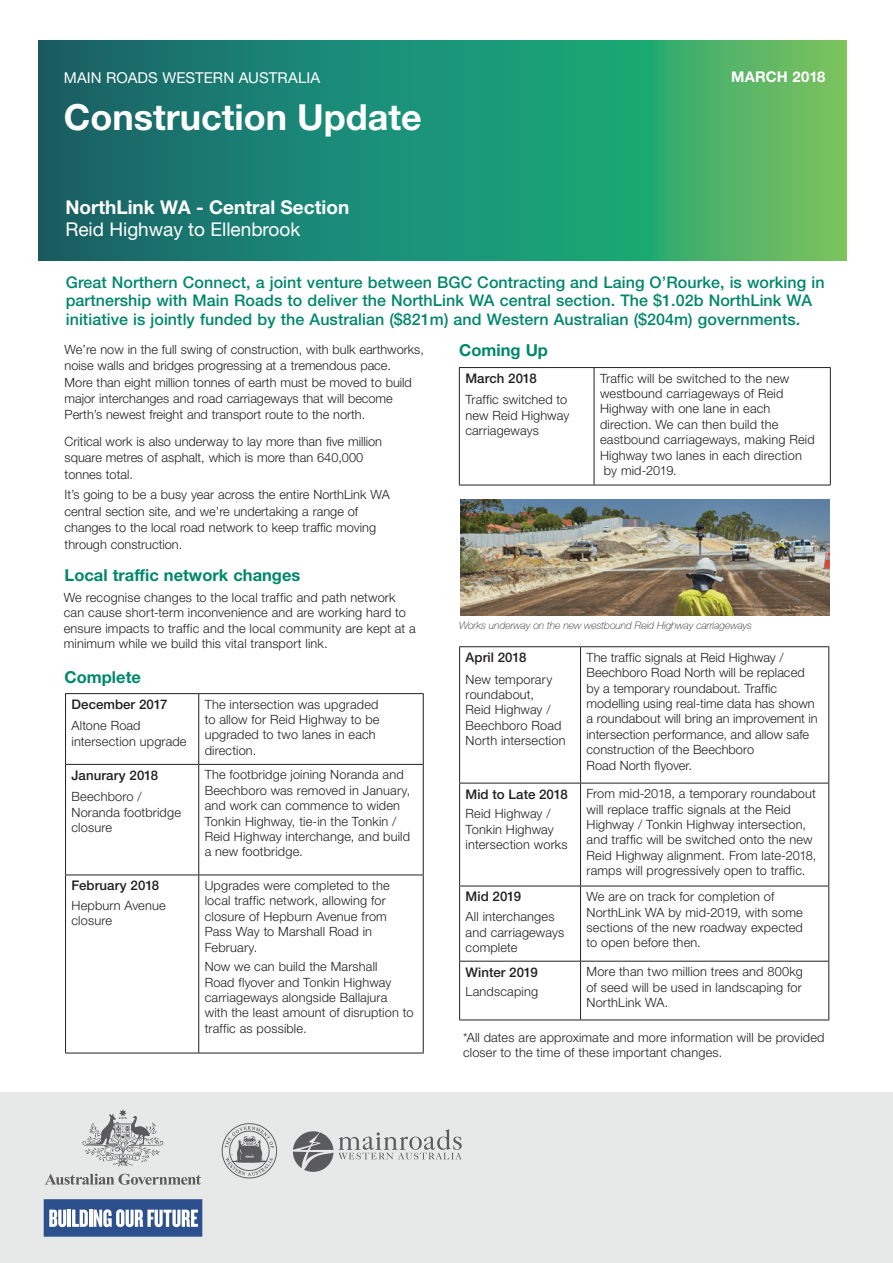
<style>
.page{position:relative;width:893px;height:1263px;background:#fff}
.page>*{position:absolute;margin:0;border:0;box-sizing:border-box;transform-origin:0 0}
.masthead_NEW{font:700 36px "Helvetica Neue LT Std";color:#fff}
.masthead_NEW-2{font:700 19.05px "Helvetica Neue LT Std";color:#fff}
.masthead_NEW-3{font:19.05px "Helvetica Neue LT Std";color:#fff}
._2__Intro{font:700 16.5px "Helvetica Neue LT Std";color:#00876c}
._2__Intro-2{font:500 16.05px/18.9px "Helvetica Neue LT Std";letter-spacing:.005em;color:#00876c}
.main_roads_masthead{font:15px "Helvetica Neue LT Std";letter-spacing:.005em;color:#fff}
.Project_Update_and_D{font:700 14.85px "Helvetica Neue LT Std";letter-spacing:.01em;color:#fff}
._3__Body{font:500 13.2px "Helvetica Neue LT Std";letter-spacing:.005em;color:#231f20}
._3__Body-2{font:300 12.75px/15.5px "Helvetica Neue LT Std";letter-spacing:.01em;color:#231f20}
._2__Intro-3{font:300 12.75px/16.5px "Helvetica Neue LT Std";color:#231f20}
.t1{font:italic 100 10.35px "Helvetica Neue";color:#231f20}
</style>
<div class="page">
<svg style="left:38px;top:40px;width:808px;height:220px;background:#28926f"></svg>
<div style="left:0;top:1093px;width:893px;height:170px;background:#e7e8e8"></div>
<img style="left:460px;top:500px;width:369px;height:116px">
<svg style="left:44px;top:1199px;width:158px;height:38px;background:#6a83af"></svg>
<svg style="left:45px;top:1174px;width:156px;height:11px"></svg>
<svg style="left:82px;top:1109px;width:81px;height:57px"></svg>
<svg style="left:293px;top:1129px;width:169px;height:43px"></svg>
<svg style="left:222px;top:1123px;width:55px;height:55px"></svg>
<hr style="left:459px;top:367px;width:135px;height:1px;background:#231f20">
<hr style="left:459px;top:368px;width:1px;height:117px;background:#231f20">
<hr style="left:594px;top:367px;width:237px;height:1px;background:#231f20">
<hr style="left:594px;top:368px;width:1px;height:117px;background:#231f20">
<hr style="left:830px;top:368px;width:1px;height:117px;background:#231f20">
<hr style="left:459px;top:485px;width:135px;height:1px;background:#231f20">
<hr style="left:594px;top:485px;width:237px;height:1px;background:#231f20">
<hr style="left:459px;top:646px;width:121px;height:1px;background:#231f20">
<hr style="left:459px;top:647px;width:1px;height:136px;background:#231f20">
<hr style="left:580px;top:646px;width:249px;height:1px;background:#231f20">
<hr style="left:580px;top:647px;width:1px;height:136px;background:#231f20">
<hr style="left:828px;top:647px;width:1px;height:136px;background:#231f20">
<hr style="left:459px;top:783px;width:121px;height:1px;background:#231f20">
<hr style="left:459px;top:783px;width:1px;height:103px;background:#231f20">
<hr style="left:580px;top:783px;width:249px;height:1px;background:#231f20">
<hr style="left:580px;top:783px;width:1px;height:103px;background:#231f20">
<hr style="left:828px;top:783px;width:1px;height:103px;background:#231f20">
<hr style="left:459px;top:886px;width:121px;height:1px;background:#231f20">
<hr style="left:459px;top:886px;width:1px;height:75px;background:#231f20">
<hr style="left:580px;top:886px;width:249px;height:1px;background:#231f20">
<hr style="left:580px;top:886px;width:1px;height:75px;background:#231f20">
<hr style="left:828px;top:886px;width:1px;height:75px;background:#231f20">
<hr style="left:459px;top:961px;width:121px;height:1px;background:#231f20">
<hr style="left:459px;top:961px;width:1px;height:58px;background:#231f20">
<hr style="left:580px;top:961px;width:249px;height:1px;background:#231f20">
<hr style="left:580px;top:961px;width:1px;height:58px;background:#231f20">
<hr style="left:828px;top:961px;width:1px;height:58px;background:#231f20">
<hr style="left:459px;top:1019px;width:121px;height:1px;background:#231f20">
<hr style="left:580px;top:1019px;width:249px;height:1px;background:#231f20">
<hr style="left:65px;top:693px;width:134px;height:1px;background:#231f20">
<hr style="left:65px;top:694px;width:1px;height:70px;background:#231f20">
<hr style="left:199px;top:693px;width:225px;height:1px;background:#231f20">
<hr style="left:198px;top:694px;width:1px;height:70px;background:#231f20">
<hr style="left:423px;top:694px;width:1px;height:70px;background:#231f20">
<hr style="left:65px;top:764px;width:134px;height:1px;background:#231f20">
<hr style="left:65px;top:765px;width:1px;height:109px;background:#231f20">
<hr style="left:199px;top:764px;width:225px;height:1px;background:#231f20">
<hr style="left:198px;top:765px;width:1px;height:109px;background:#231f20">
<hr style="left:423px;top:765px;width:1px;height:109px;background:#231f20">
<hr style="left:65px;top:874px;width:134px;height:1px;background:#231f20">
<hr style="left:65px;top:875px;width:1px;height:178px;background:#231f20">
<hr style="left:199px;top:874px;width:225px;height:1px;background:#231f20">
<hr style="left:198px;top:875px;width:1px;height:178px;background:#231f20">
<hr style="left:423px;top:875px;width:1px;height:178px;background:#231f20">
<hr style="left:65px;top:1053px;width:134px;height:1px;background:#231f20">
<hr style="left:199px;top:1053px;width:225px;height:1px;background:#231f20">
<p class="main_roads_masthead" style="left:64px;top:69px;width:258px">MAIN ROADS WESTERN AUSTRALIA</p>
<p class="masthead_NEW" style="left:64px;top:95px;width:360px">Construction Update</p>
<h6 class="Project_Update_and_D" style="left:731px;top:67px;width:96px">MARCH 2018</h6>
<p class="masthead_NEW-2" style="left:65px;top:196px;width:285px">NorthLink WA - Central Section</p>
<p class="masthead_NEW-3" style="left:65px;top:218px;width:236px">Reid Highway to Ellenbrook</p>
<p class="_2__Intro-2" style="left:66px;top:272px;width:760px">Great Northern Connect, a joint venture between BGC Contracting and Laing O’Rourke, is working in partnership with Main Roads to deliver the NorthLink WA central section. The $1.02b NorthLink WA initiative is jointly funded by the Australian ($821m) and Western Australian ($204m) governments.</p>
<p class="_2__Intro-3" style="left:65px;top:341px;width:361px">We’re now in the full swing of construction, with bulk earthworks, noise walls and bridges progressing at a tremendous pace.<br>More than eight million tonnes of earth must be moved to build major interchanges and road carriageways that will become Perth’s newest freight and transport route to the north.</p>
<p class="_2__Intro-3" style="left:65px;top:433px;width:319px">Critical work is also underway to lay more than five million square metres of asphalt, which is more than 640,000 tonnes total.</p>
<p class="_2__Intro-3" style="left:65px;top:486px;width:327px">It’s going to be a busy year across the entire NorthLink WA central section site, and we’re undertaking a range of changes to the local road network to keep traffic moving through construction.</p>
<p class="_2__Intro" style="left:459px;top:340px;width:90px">Coming Up</p>
<p class="_3__Body" style="left:465px;top:370px;width:73px">March 2018</p>
<p class="_3__Body-2" style="left:465px;top:392px;width:105px">Traffic switched to new Reid Highway carriageways</p>
<p class="_3__Body-2" style="left:600px;top:370px;width:191px">Traffic will be switched to the new</p>
<p class="_3__Body-2" style="left:600px;top:385px;width:185px">westbound carriageways of Reid</p>
<p class="_3__Body-2" style="left:600px;top:401px;width:172px">Highway with one lane in each</p>
<p class="_3__Body-2" style="left:600px;top:416px;width:180px">direction. We can then build the</p>
<p class="_3__Body-2" style="left:600px;top:432px;width:216px">eastbound carriageways, making Reid</p>
<p class="_3__Body-2" style="left:600px;top:447px;width:203px">Highway two lanes in each direction</p>
<p class="_3__Body-2" style="left:604px;top:462px;width:74px">by mid-2019.</p>
<p class="_2__Intro" style="left:65px;top:565px;width:237px">Local traffic network changes</p>
<p class="_3__Body-2" style="left:64px;top:589px;width:354px">We recognise changes to the local traffic and path network can cause short-term inconvenience and are working hard to ensure impacts to traffic and the local community are kept at a minimum while we build this vital transport link.</p>
<p class="_2__Intro" style="left:65px;top:666px;width:78px">Complete</p>
<p class="_3__Body" style="left:72px;top:696px;width:97px">December 2017</p>
<p class="_3__Body-2" style="left:72px;top:718px;width:117px">Altone Road intersection upgrade</p>
<p class="_3__Body-2" style="left:205px;top:696px;width:176px">The intersection was upgraded to allow for Reid Highway to be upgraded to two lanes in each direction.</p>
<p class="_3__Body" style="left:72px;top:767px;width:88px">Janurary 2018</p>
<p class="_3__Body-2" style="left:72px;top:789px;width:111px">Beechboro /<br>Noranda footbridge closure</p>
<p class="_3__Body-2" style="left:205px;top:767px;width:207px">The footbridge joining Noranda and<br>Beechboro was removed in January, and work can commence to widen<br>Tonkin Highway, tie-in the Tonkin /<br>Reid Highway interchange, and build a new footbridge.</p>
<p class="_3__Body" style="left:72px;top:878px;width:89px">February 2018</p>
<p class="_3__Body-2" style="left:72px;top:897px;width:96px">Hepburn Avenue closure</p>
<p class="_3__Body-2" style="left:205px;top:877px;width:186px">Upgrades were completed to the local traffic network, allowing for closure of Hepburn Avenue from<br>Pass Way to Marshall Road in<br>February.</p>
<p class="_3__Body-2" style="left:205px;top:959px;width:210px">Now we can build the Marshall<br>Road flyover and Tonkin Highway carriageways alongside Ballajura<br>with the least amount of disruption to traffic as possible.</p>
<p class="t1" style="left:459px;top:620px;width:294px">Works underway on the new westbound Reid Highway carriageways</p>
<p class="_3__Body" style="left:466px;top:650px;width:62px">April 2018</p>
<p class="_3__Body-2" style="left:466px;top:671px;width:101px">New temporary roundabout,<br>Reid Highway /<br>Beechboro Road<br>North intersection</p>
<p class="_3__Body" style="left:466px;top:786px;width:104px">Mid to Late 2018</p>
<p class="_3__Body-2" style="left:466px;top:805px;width:103px">Reid Highway /<br>Tonkin Highway intersection works</p>
<p class="_3__Body" style="left:466px;top:889px;width:57px">Mid 2019</p>
<p class="_3__Body-2" style="left:466px;top:908px;width:100px">All interchanges and carriageways complete</p>
<p class="_3__Body" style="left:466px;top:964px;width:74px">Winter 2019</p>
<p class="_3__Body-2" style="left:466px;top:984px;width:74px">Landscaping</p>
<p class="_3__Body-2" style="left:586px;top:649px;width:233px">The traffic signals at Reid Highway / Beechboro Road North will be replaced by a temporary roundabout. Traffic modelling using real-time data has shown a roundabout will bring an improvement in intersection performance, and allow safe construction of the Beechboro<br>Road North flyover.</p>
<p class="_3__Body-2" style="left:586px;top:786px;width:231px">From mid-2018, a temporary roundabout will replace traffic signals at the Reid Highway / Tonkin Highway intersection, and traffic will be switched onto the new Reid Highway alignment. From late-2018, ramps will progressively open to traffic.</p>
<p class="_3__Body-2" style="left:586px;top:888px;width:218px">We are on track for completion of<br>NorthLink WA by mid-2019, with some sections of the new roadway expected to open before then.</p>
<p class="_3__Body-2" style="left:586px;top:964px;width:218px;text-align:justify">More than two million trees and 800kg of seed will be used in landscaping for NorthLink WA.</p>
<p class="_3__Body-2" style="left:463px;top:1029px;width:363px">*All dates are approximate and more information will be provided closer to the time of these important changes.</p>
</div>
